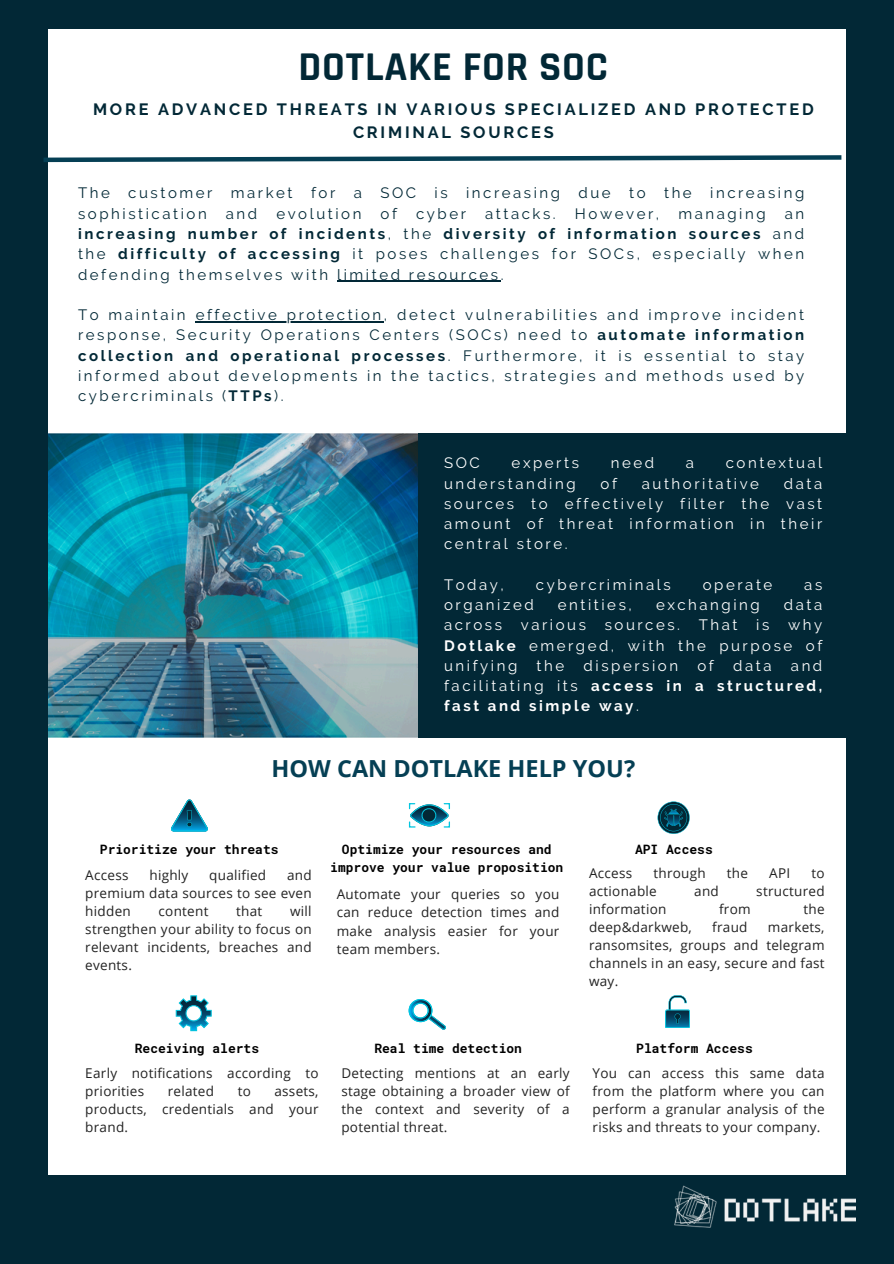
<style>
.page{position:relative;width:894px;height:1264px;background:#fff}
.page>*{position:absolute;margin:0;border:0;box-sizing:border-box;transform-origin:0 0}
.t1{font:700 41.25px "Rajdhani";letter-spacing:.02em;color:#022836}
.t2{font:700 23.55px "Open Sans";color:#053f54}
.t3{font:700 16.35px/22.5px "Raleway";letter-spacing:.17em;color:#022836;text-align:center}
.t4{font:15px/20.2px "Raleway";letter-spacing:.17em;color:#022836;text-align:justify}
.t5{font:15px/20.2px "Raleway";letter-spacing:.17em;color:#fff;text-align:justify}
.t6{font:700 15px/20.2px "Raleway";letter-spacing:.17em;color:#fff;text-align:justify}
.t7{font:13.5px/18px "Open Sans";letter-spacing:.02em;color:#222;text-align:justify}
.t8{font:700 12.9px/17.7px "Roboto Mono";color:#000;text-align:center}
.s1{font-weight:700}
.s2{font-weight:400}
</style>
<div class="page">
<div style="left:0;top:0;width:893px;height:1263px;background:#022836"></div>
<div style="left:48px;top:29px;width:797px;height:1145px;background:#fff"></div>
<img style="left:48px;top:433px;width:370px;height:304px">
<img style="left:674px;top:1185px;width:181px;height:43px">
<div style="left:418px;top:433px;width:430px;height:305px;background:#022836"></div>
<hr style="left:337px;top:281px;width:163px;height:1px;background:#022836">
<hr style="left:196px;top:321px;width:188px;height:1px;background:#022836">
<svg style="left:43px;top:155px;width:799px;height:8px"></svg>
<svg style="left:408px;top:999px;width:38px;height:30px"></svg>
<svg style="left:665px;top:995px;width:24px;height:32px"></svg>
<svg style="left:408px;top:803px;width:42px;height:24px"></svg>
<svg style="left:176px;top:995px;width:36px;height:36px"></svg>
<svg style="left:171px;top:799px;width:37px;height:32px"></svg>
<svg style="left:657px;top:801px;width:32px;height:33px"></svg>
<p class="t1" style="left:298px;top:41px;width:311px">DOTLAKE FOR SOC</p>
<p class="t3" style="left:93px;top:98px;width:722px">MORE ADVANCED THREATS IN VARIOUS SPECIALIZED AND PROTECTED<br>CRIMINAL SOURCES</p>
<h4 class="t4" style="left:78px;top:183px;width:727px">The customer market for a SOC is increasing due to the increasing sophistication</h4>
<h4 class="t4" style="left:226px;top:203px;width:33px">and</h4>
<h4 class="t4" style="left:276px;top:203px;width:87px">evolution</h4>
<h4 class="t4" style="left:380px;top:203px;width:18px">of</h4>
<h4 class="t4" style="left:416px;top:203px;width:51px">cyber</h4>
<h4 class="t4" style="left:485px;top:203px;width:72px">attacks.</h4>
<h4 class="t4" style="left:574px;top:203px;width:86px">However,</h4>
<h4 class="t4" style="left:678px;top:203px;width:89px">managing</h4>
<h4 class="t4" style="left:78px;top:203px;width:727px;text-indent:706px">an <span class="s1">increasing number of incidents</span>, the <span class="s1">diversity of information sources</span> and the <span class="s1">difficulty of accessing</span> it poses challenges for SOCs, especially when defending themselves with limited resources.</h4>
<p class="t4" style="left:78px;top:304px;width:109px">To maintain</p>
<h2 class="t4" style="left:78px;top:304px;width:727px;text-indent:117px">effective protection, detect vulnerabilities and improve incident response, Security Operations Centers (SOCs) need to <span class="s1">automate information collection and operational processes</span>. Furthermore, it is essential to stay informed about developments in the tactics, strategies and methods used by cybercriminals (<span class="s1">TTPs</span>).</h2>
<h5 class="t5" style="left:444px;top:453px;width:37px">SOC</h5>
<h5 class="t5" style="left:511px;top:453px;width:69px">experts</h5>
<h5 class="t5" style="left:610px;top:453px;width:45px">need</h5>
<h5 class="t5" style="left:685px;top:453px;width:10px">a</h5>
<h5 class="t5" style="left:725px;top:453px;width:98px">contextual</h5>
<h5 class="t5" style="left:444px;top:473px;width:133px">understanding</h5>
<h5 class="t5" style="left:600px;top:473px;width:18px">of</h5>
<h5 class="t5" style="left:641px;top:473px;width:119px">authoritative</h5>
<h5 class="t5" style="left:444px;top:473px;width:379px;text-indent:340px">data sources to effectively filter the vast amount of threat information in their central store.</h5>
<p class="t5" style="left:444px;top:574px;width:61px">Today,</p>
<p class="t5" style="left:535px;top:574px;width:136px">cybercriminals</p>
<p class="t5" style="left:702px;top:574px;width:71px">operate</p>
<p class="t5" style="left:804px;top:574px;width:20px">as</p>
<p class="t5" style="left:444px;top:594px;width:91px">organized</p>
<p class="t5" style="left:557px;top:594px;width:76px">entities,</p>
<p class="t5" style="left:655px;top:594px;width:105px">exchanging</p>
<p class="t5" style="left:444px;top:594px;width:379px;text-indent:340px">data across various sources. That is why <span class="s1">Dotlake</span> emerged, with the purpose of unifying</p>
<p class="t5" style="left:536px;top:655px;width:29px">the</p>
<p class="t5" style="left:583px;top:655px;width:96px">dispersion</p>
<p class="t5" style="left:697px;top:655px;width:18px">of</p>
<p class="t5" style="left:733px;top:655px;width:40px">data</p>
<p class="t6" style="left:444px;top:655px;width:379px;text-indent:347px"><span class="s2">and facilitating its</span> access in a structured, fast and simple way<span class="s2">.</span></p>
<h5 class="t2" style="left:271px;top:751px;width:365px">HOW CAN DOTLAKE HELP YOU?</h5>
<h5 class="t8" style="left:100px;top:840px;width:180px">Prioritize your threats</h5>
<p class="t7" style="left:85px;top:865px;width:45px">Access</p>
<p class="t7" style="left:149px;top:865px;width:40px">highly</p>
<p class="t7" style="left:209px;top:865px;width:58px">qualified</p>
<p class="t7" style="left:85px;top:865px;width:228px;text-indent:202px">and premium data sources to see even hidden</p>
<p class="t7" style="left:85px;top:901px;width:228px;text-indent:205px">will strengthen your ability to focus on relevant incidents, breaches and events.</p>
<p class="t7" style="left:158px;top:901px;width:51px">content</p>
<p class="t7" style="left:236px;top:901px;width:28px">that</p>
<p class="t8" style="left:330px;top:840px;width:234px">Optimize your resources and improve your value proposition</p>
<p class="t7" style="left:336px;top:885px;width:224px">Automate your queries so you can reduce detection times and make analysis easier for your team members.</p>
<p class="t8" style="left:635px;top:840px;width:79px">API Access</p>
<h5 class="t7" style="left:589px;top:863px;width:45px">Access</h5>
<h5 class="t7" style="left:653px;top:863px;width:54px">through</h5>
<h5 class="t7" style="left:726px;top:863px;width:23px">the</h5>
<h5 class="t7" style="left:769px;top:863px;width:22px">API</h5>
<h5 class="t7" style="left:811px;top:863px;width:15px">to</h5>
<h5 class="t7" style="left:589px;top:881px;width:69px">actionable</h5>
<h5 class="t7" style="left:694px;top:881px;width:26px">and</h5>
<h5 class="t7" style="left:756px;top:881px;width:70px">structured</h5>
<h5 class="t7" style="left:589px;top:899px;width:79px">information</h5>
<h5 class="t7" style="left:719px;top:899px;width:33px">from</h5>
<h5 class="t7" style="left:803px;top:899px;width:23px">the</h5>
<h5 class="t7" style="left:589px;top:917px;width:104px">deep&amp;darkweb,</h5>
<h5 class="t7" style="left:712px;top:917px;width:37px">fraud</h5>
<h5 class="t7" style="left:589px;top:917px;width:237px;text-indent:179px">markets, ransomsites, groups and telegram channels in an easy, secure and fast way.</h5>
<p class="t8" style="left:135px;top:1038px;width:126px">Receiving alerts</p>
<p class="t7" style="left:85px;top:1063px;width:235px">Early notifications according to priorities</p>
<p class="t7" style="left:168px;top:1081px;width:48px">related</p>
<p class="t7" style="left:237px;top:1081px;width:15px">to</p>
<p class="t7" style="left:85px;top:1081px;width:235px;text-indent:189px">assets, products, credentials and your brand.</p>
<p class="t8" style="left:374px;top:1038px;width:149px">Real time detection</p>
<h5 class="t7" style="left:341px;top:1063px;width:230px">Detecting mentions at an early stage obtaining a broader view of the context and severity of a potential threat.</h5>
<p class="t8" style="left:636px;top:1038px;width:118px">Platform Access</p>
<h5 class="t7" style="left:592px;top:1063px;width:233px">You can access this same data from the platform where you can perform a granular analysis of the risks and threats to your company.</h5>
</div>
